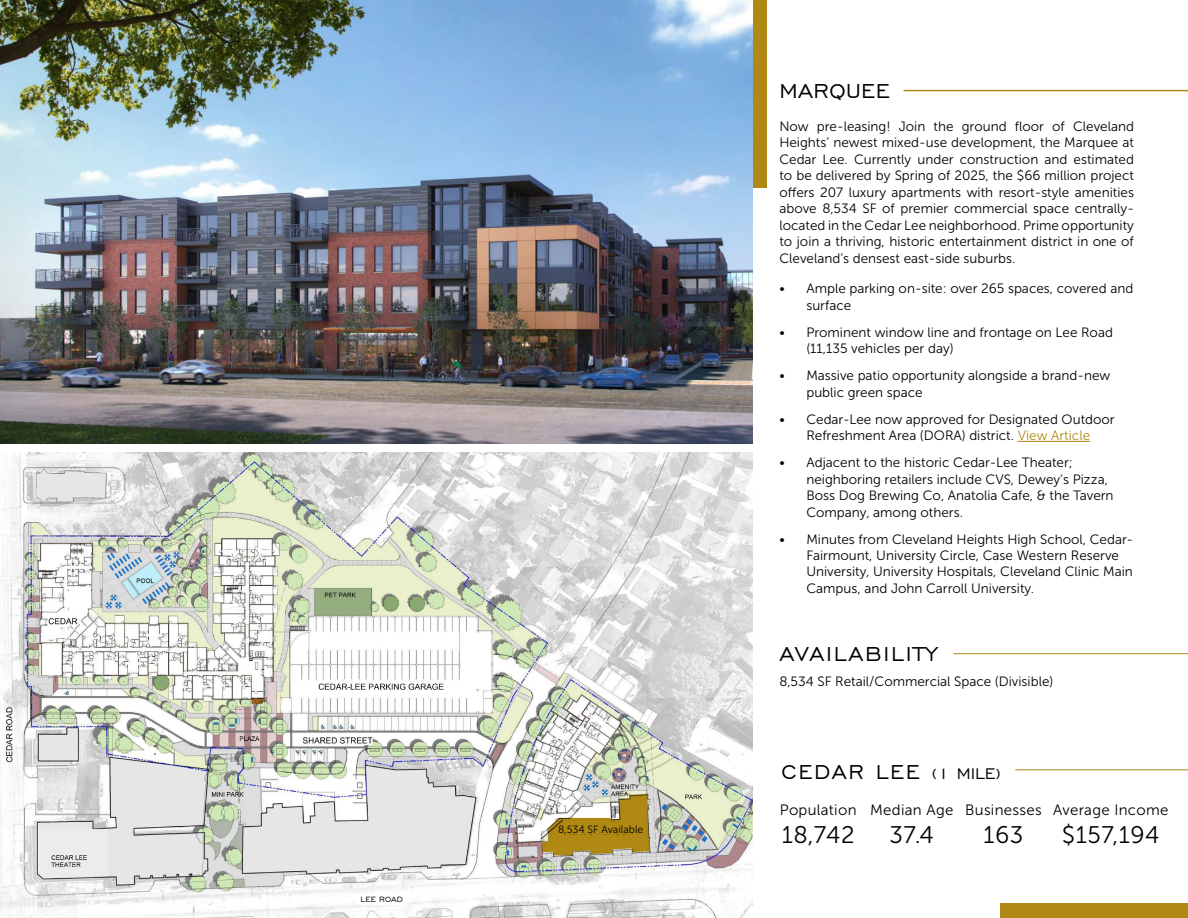
<style>
.page{position:relative;width:1188px;height:918px;background:#fff}
.page>*{position:absolute;margin:0;border:0;box-sizing:border-box;transform-origin:0 0}
.t1{font:25.5px "Engravers Gothic BT";letter-spacing:.07em;color:#000}
.t2{font:25.5px "Engravers Gothic BT";letter-spacing:.02em;color:#000}
.t3{font:24px "Museo Sans 300";letter-spacing:.02em;color:#000}
.t4{font:15px "Museo Sans 300";letter-spacing:.02em;color:#000}
.t5{font:13.5px/16.5px "Museo Sans 300";color:#000}
.t6{font:10.5px "Museo Sans 300";color:#000}
.t7{font:9.75px "Engravers Gothic BT";color:#000}
.s1{color:#af8913}
.s2{font-size:19.5px}
</style>
<div class="page">
<div style="left:711px;top:0;width:56px;height:188px;background:#af8913"></div>
<div style="left:1001px;top:904px;width:187px;height:14px;background:#af8913"></div>
<hr style="left:1018px;top:441px;width:72px;height:1px;background:#af8913">
<hr style="left:1015px;top:769px;width:173px;height:1px;background:#af8913">
<hr style="left:954px;top:653px;width:234px;height:1px;background:#af8913">
<hr style="left:904px;top:90px;width:284px;height:1px;background:#af8913">
<img style="left:0;top:0;width:752px;height:444px">
<img style="left:0;top:453px;width:752px;height:465px">
<div style="left:357px;top:895px;width:49px;height:9px;background:#fff"></div>
<div style="left:558px;top:825px;width:86px;height:9px;background:#af8913"></div>
<p class="t7" style="left:361px;top:894px;width:44px">LEE ROAD</p>
<p class="t6" style="left:558px;top:824px;width:87px">8,534 SF Available</p>
<h1 class="t2" style="left:779px;top:77px;width:112px">MARQUEE</h1>
<p class="t5" style="left:779px;top:118px;width:356px;text-align:justify">Now pre-leasing! Join the ground floor of Cleveland Heights’ newest mixed-use development, the Marquee at Cedar Lee. Currently under construction and estimated to be delivered by Spring of 2025, the $66 million project offers 207 luxury apartments with resort-style amenities above 8,534 SF of premier commercial space centrally&shy;located in the Cedar Lee neighborhood. Prime opportunity to join a thriving, historic entertainment district in one of Cleveland’s densest east-side suburbs.</p>
<p class="t5" style="left:806px;top:280px;width:328px;text-indent:-27px">• Ample parking on-site: over 265 spaces, covered and surface</p>
<p class="t5" style="left:806px;top:324px;width:308px;text-indent:-27px">• Prominent window line and frontage on Lee Road (11,135 vehicles per day)</p>
<p class="t5" style="left:806px;top:367px;width:305px;text-indent:-27px">• Massive patio opportunity alongside a brand-new public green space</p>
<p class="t5" style="left:779px;top:411px;width:337px;text-align:center">• Cedar-Lee now approved for Designated Outdoor<br>Refreshment Area (DORA) district. <span class="s1">View Article</span></p>
<p class="t5" style="left:806px;top:454px;width:309px;text-indent:-27px">• Adjacent to the historic Cedar-Lee Theater; neighboring retailers include CVS, Dewey’s Pizza, Boss Dog Brewing Co, Anatolia Cafe, &amp; the Tavern Company, among others.</p>
<p class="t5" style="left:806px;top:531px;width:328px;text-indent:-27px">• Minutes from Cleveland Heights High School, Cedar-Fairmount, University Circle, Case Western Reserve University, University Hospitals, Cleveland Clinic Main Campus, and John Carroll University.</p>
<h1 class="t1" style="left:779px;top:640px;width:160px">AVAILABILITY</h1>
<p class="t5" style="left:779px;top:673px;width:276px">8,534 SF Retail/Commercial Space (Divisible)</p>
<h1 class="t1" style="left:781px;top:758px;width:221px">CEDAR LEE <span class="s2">(1 MILE)</span></h1>
<p class="t4" style="left:780px;top:801px;width:78px">Population</p>
<h2 class="t3" style="left:782px;top:822px;width:74px">18,742</h2>
<p class="t4" style="left:870px;top:801px;width:85px">Median Age</p>
<h2 class="t3" style="left:890px;top:822px;width:46px">37.4</h2>
<p class="t4" style="left:965px;top:801px;width:78px">Businesses</p>
<h2 class="t3" style="left:983px;top:822px;width:41px">163</h2>
<p class="t4" style="left:1053px;top:801px;width:117px">Average Income</p>
<h2 class="t3" style="left:1062px;top:822px;width:99px">$157,194</h2>
</div>
